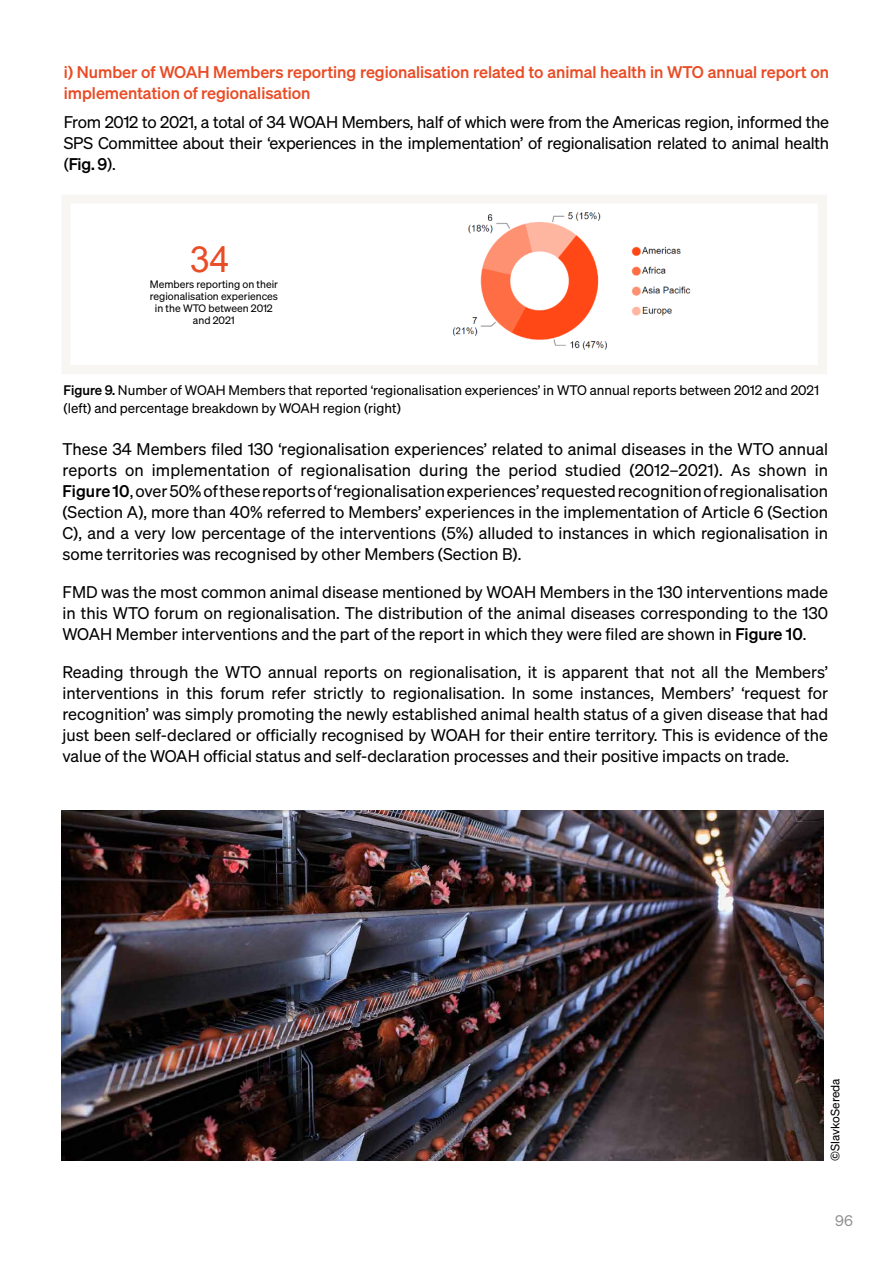
<style>
.page{position:relative;width:893px;height:1263px;background:#fff}
.page>*{position:absolute;margin:0;border:0;box-sizing:border-box;transform-origin:0 0}
.t1{font:36px "Arial";color:#e94c26}
.t2{font:16.5px/21px "Sohne Buch";letter-spacing:-.015em;color:#000;text-align:justify}
.t3{font:16.5px/21px "Sohne Kraftig";color:#e94c26}
.t4{font:16.5px "Sohne Kraftig";color:#000}
.t5{font:15px "Sohne Buch";color:#929292}
.t6{font:13.5px/18px "Sohne Buch";color:#000}
.t7{font:12px "Sohne Buch";color:#000}
.t8{font:10.5px/12px "Sohne Buch";color:#000;text-align:center}
.s1{font-family:"Sohne Buch"}
.s2{font-family:"Sohne Kraftig"}
</style>
<div class="page">
<svg style="left:62px;top:195px;width:765px;height:179px"></svg>
<img style="left:444px;top:206px;width:256px;height:157px">
<img style="left:61px;top:810px;width:763px;height:351px">
<p class="t3" style="left:64px;top:61px;width:767px">i) Number of WOAH Members reporting regionalisation related to animal health in WTO annual report on implementation of regionalisation</p>
<p class="t2" style="left:64px;top:112px;width:767px">From 2012 to 2021, a total of 34 WOAH Members, half of which were from the Americas region, informed the<br>SPS Committee about their ‘experiences in the implementation’ of regionalisation related to animal health</p>
<p class="t4" style="left:64px;top:154px;width:54px"><span class="s1">(</span>Fig. 9<span class="s1">).</span></p>
<h1 class="t1" style="left:190px;top:234px;width:42px">34</h1>
<p class="t8" style="left:150px;top:278px;width:130px">Members reporting on their regionalisation experiences in the WTO between 2012 and 2021</p>
<p class="t6" style="left:64px;top:381px;width:757px"><span class="s2">Figure 9.</span> Number of WOAH Members that reported ‘regionalisation experiences’ in WTO annual reports between 2012 and 2021 (left) and percentage breakdown by WOAH region (right)</p>
<p class="t2" style="left:62px;top:438px;width:767px">These 34 Members filed 130 ‘regionalisation experiences’ related to animal diseases in the WTO annual reports on implementation of regionalisation during the period studied (2012–2021). As shown in <span class="s2">Figure 10</span>, over 50% of these reports of ‘regionalisation experiences’ requested recognition of regionalisation (Section A), more than 40% referred to Members’ experiences in the implementation of Article 6 (Section C), and a very low percentage of the interventions (5%) alluded to instances in which regionalisation in some territories was recognised by other Members (Section B).</p>
<p class="t2" style="left:62px;top:581px;width:767px">FMD was the most common animal disease mentioned by WOAH Members in the 130 interventions made in this WTO forum on regionalisation. The distribution of the animal diseases corresponding to the 130<br>WOAH Member interventions and the part of the report in which they were filed are shown in <span class="s2">Figure 10</span>.</p>
<p class="t2" style="left:62px;top:661px;width:767px">Reading through the WTO annual reports on regionalisation, it is apparent that not all the Members’ interventions in this forum refer strictly to regionalisation. In some instances, Members’ ‘request for recognition’ was simply promoting the newly established animal health status of a given disease that had just been self-declared or officially recognised by WOAH for their entire territory. This is evidence of the value of the WOAH official status and self-declaration processes and their positive impacts on trade.</p>
<p class="t7" style="left:828px;top:1161px;width:84px;rotate:-90deg">©SlavkoSereda</p>
<p class="t5" style="left:835px;top:1211px;width:19px">96</p>
</div>
